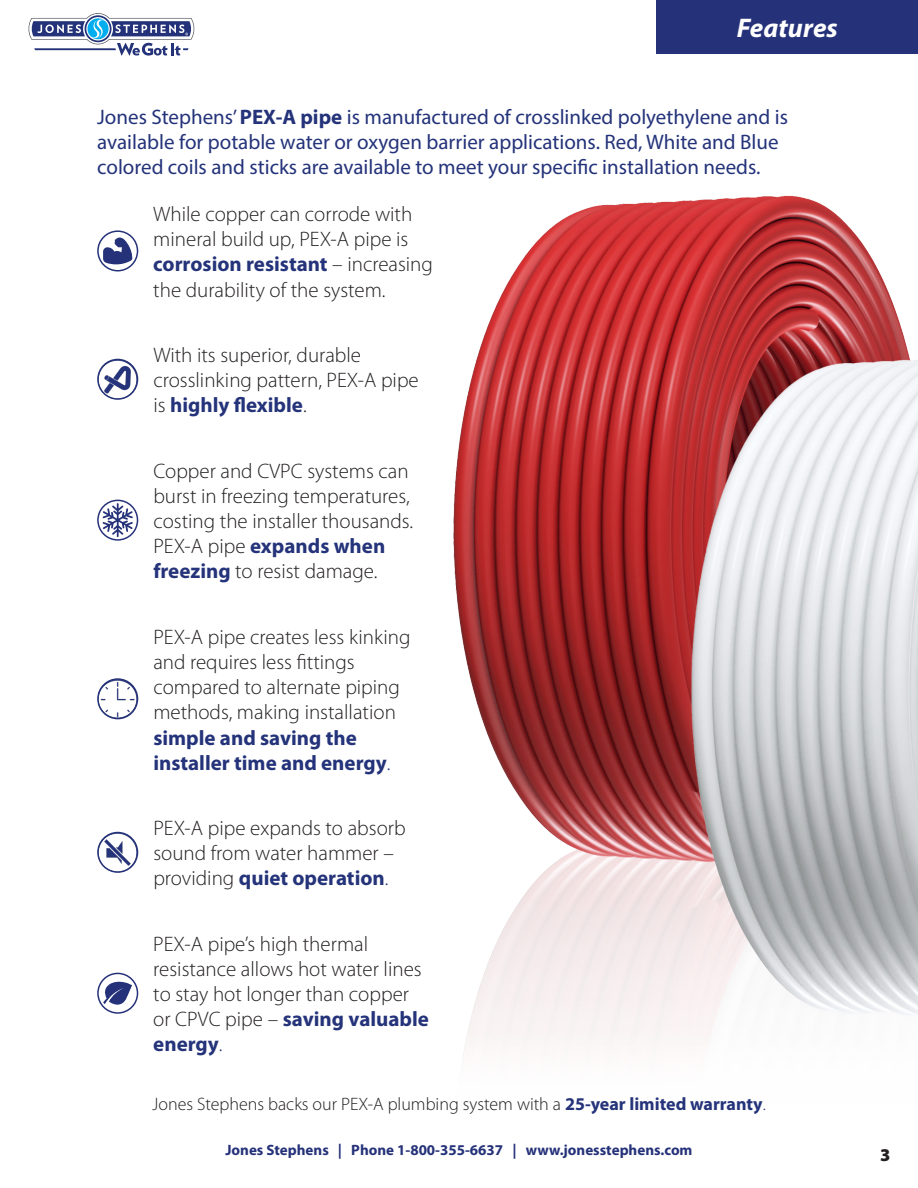
<style>
.page{position:relative;width:918px;height:1188px;background:#fff}
.page>*{position:absolute;margin:0;border:0;box-sizing:border-box;transform-origin:0 0}
.t1{font:italic 700 27px "Myriad Pro";color:#fff}
.t2{font:300 21px/25.2px "Myriad Pro";color:#231f20}
.t3{font:21px/25.2px "Myriad Pro";color:#24337a}
.t4{font:300 18px "Myriad Pro";color:#231f20}
.t5{font:900 18px "Myriad Pro";color:#231f20}
.t6{font:700 15px "Myriad Pro";color:#253279}
.s1{font-weight:700}
.s2{font-weight:700;color:#24337a}
.s3{color:#24337a}
</style>
<div class="page">
<div style="left:657px;top:0;width:261px;height:54px;background:#253279"></div>
<svg style="left:28px;top:13px;width:167px;height:43px"></svg>
<img style="left:98px;top:359px;width:40px;height:40px;border-radius:20px">
<div style="left:97px;top:359px;width:41px;height:41px;border:2px solid #253279;border-radius:50%"></div>
<div style="left:97px;top:500px;width:41px;height:41px;border:2px solid #253279;border-radius:50%"></div>
<svg style="left:103px;top:503px;width:30px;height:34px"></svg>
<img style="left:98px;top:679px;width:40px;height:40px;border-radius:20px">
<div style="left:97px;top:678px;width:41px;height:41px;border:2px solid #253279;border-radius:50%"></div>
<img style="left:98px;top:833px;width:40px;height:39px;border-radius:19px">
<div style="left:97px;top:832px;width:41px;height:41px;border:2px solid #253279;border-radius:50%"></div>
<div style="left:97px;top:973px;width:41px;height:41px;border:2px solid #253279;border-radius:50%"></div>
<svg style="left:103px;top:981px;width:29px;height:24px"></svg>
<img style="left:453px;top:195px;width:465px;height:861px">
<div style="left:97px;top:230px;width:41px;height:41px;border:2px solid #253279;border-radius:50%"></div>
<svg style="left:103px;top:238px;width:30px;height:26px"></svg>
<p class="t1" style="left:737px;top:10px;width:102px">Features</p>
<p class="t3" style="left:97px;top:104px;width:692px">Jones Stephens’ <span class="s1">PEX-A pipe</span> is manufactured of crosslinked polyethylene and is available for potable water or oxygen barrier applications. Red, White and Blue colored coils and sticks are available to meet your specific installation needs.</p>
<p class="t2" style="left:153px;top:202px;width:281px">While copper can corrode with mineral build up, PEX-A pipe is <span class="s2">corrosion resistant</span> – increasing the durability of the system.</p>
<p class="t2" style="left:153px;top:343px;width:267px">With its superior, durable crosslinking pattern, PEX-A pipe is <span class="s2">highly flexible</span>.</p>
<p class="t2" style="left:153px;top:458px;width:261px">Copper and CVPC systems can burst in freezing temperatures, costing the installer thousands.<br>PEX-A pipe <span class="s2">expands when freezing</span> to resist damage.</p>
<p class="t2" style="left:153px;top:624px;width:259px">PEX-A pipe creates less kinking and requires less fittings compared to alternate piping methods, making installation <span class="s2">simple and saving the installer time and energy</span><span class="s3">.</span></p>
<p class="t2" style="left:153px;top:816px;width:254px">PEX-A pipe expands to absorb sound from water hammer – providing <span class="s2">quiet operation</span><span class="s3">.</span></p>
<p class="t2" style="left:153px;top:931px;width:277px">PEX-A pipe’s high thermal resistance allows hot water lines to stay hot longer than copper or CPVC pipe – <span class="s2">saving valuable energy</span><span class="s3">.</span></p>
<p class="t4" style="left:152px;top:1094px;width:615px">Jones Stephens backs our PEX-A plumbing system with a <span class="s2">25-year limited warranty</span><span class="s3">.</span></p>
<p class="t6" style="left:225px;top:1140px;width:469px">Jones Stephens | Phone 1-800-355-6637 | www.jonesstephens.com</p>
<p class="t5" style="left:880px;top:1143px;width:12px">3</p>
</div>
